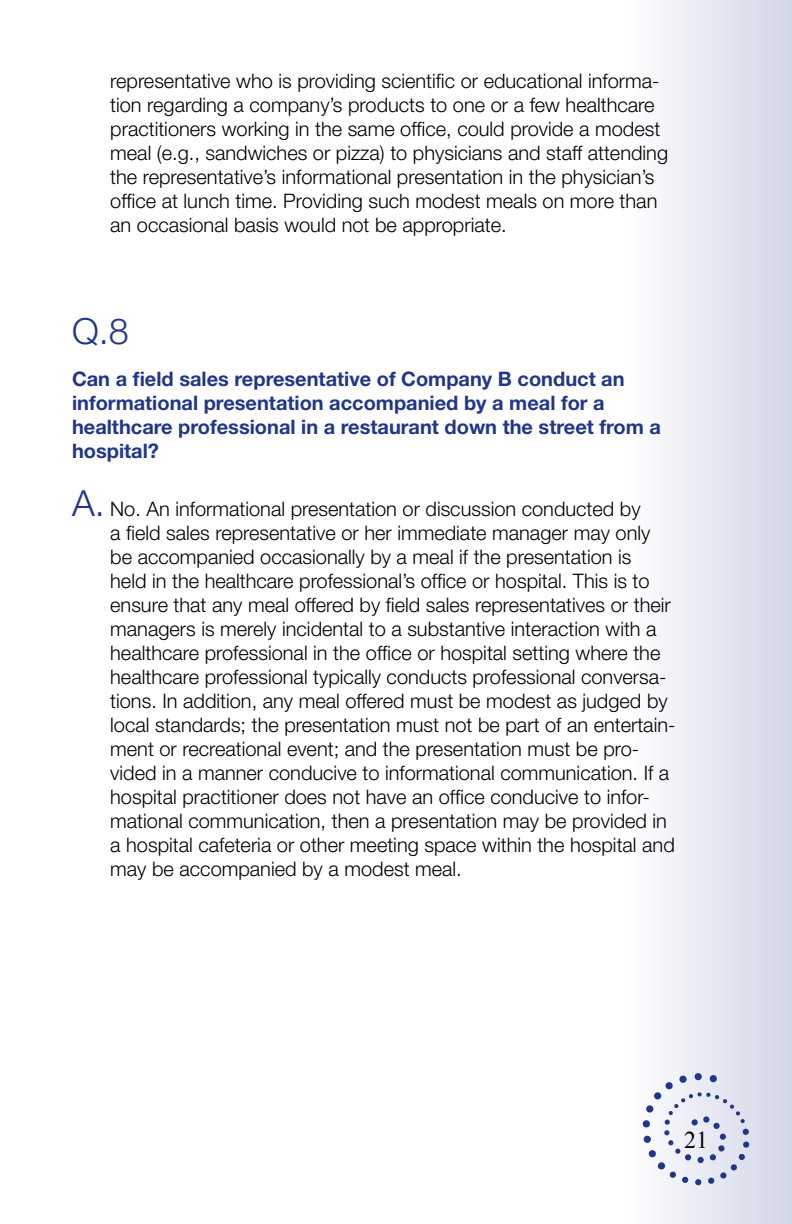
<style>
.page{position:relative;width:792px;height:1224px;background:#fff}
.page>*{position:absolute;margin:0;border:0;box-sizing:border-box;transform-origin:0 0}
.t1{font:300 36px "Helvetica Neue";color:#21368b}
.t2{font:24px "Times New Roman";color:#000}
.t3{font:300 20px/24px "Helvetica Neue";color:#000}
.t4{font:700 20px/24px "Helvetica Neue";color:#21368b}
.s1{font-size:36px;color:#21368b}
</style>
<div class="page">
<div style="left:628px;top:0;width:164px;height:1224px;background:linear-gradient(to right,#fefefe,#d2d6e7)"></div>
<svg style="left:643px;top:1073px;width:106px;height:112px"></svg>
<p class="t3" style="left:110px;top:68px;width:559px">representative who is providing scientific or educational informa&shy;tion regarding a company’s products to one or a few healthcare practitioners working in the same office, could provide a modest meal (e.g., sandwiches or pizza) to physicians and staff attending the representative’s informational presentation in the physician’s office at lunch time. Providing such modest meals on more than an occasional basis would not be appropriate.</p>
<h1 class="t1" style="left:72px;top:309px;width:58px">Q.8</h1>
<p class="t4" style="left:72px;top:366px;width:590px">Can a field sales representative of Company B conduct an informational presentation accompanied by a meal for a healthcare professional in a restaurant down the street from a hospital?</p>
<p class="t3" style="left:110px;top:496px;width:567px;text-indent:-38px"><span class="s1">A.</span> No. An informational presentation or discussion conducted by<br>a field sales representative or her immediate manager may only be accompanied occasionally by a meal if the presentation is<br>held in the healthcare professional’s office or hospital. This is to ensure that any meal offered by field sales representatives or their managers is merely incidental to a substantive interaction with a healthcare professional in the office or hospital setting where the healthcare professional typically conducts professional conversa&shy;tions. In addition, any meal offered must be modest as judged by local standards; the presentation must not be part of an entertain&shy;ment or recreational event; and the presentation must be pro&shy;vided in a manner conducive to informational communication. If a hospital practitioner does not have an office conducive to infor&shy;mational communication, then a presentation may be provided in a hospital cafeteria or other meeting space within the hospital and may be accompanied by a modest meal.</p>
<p class="t2" style="left:684px;top:1124px;width:25px">21</p>
</div>
